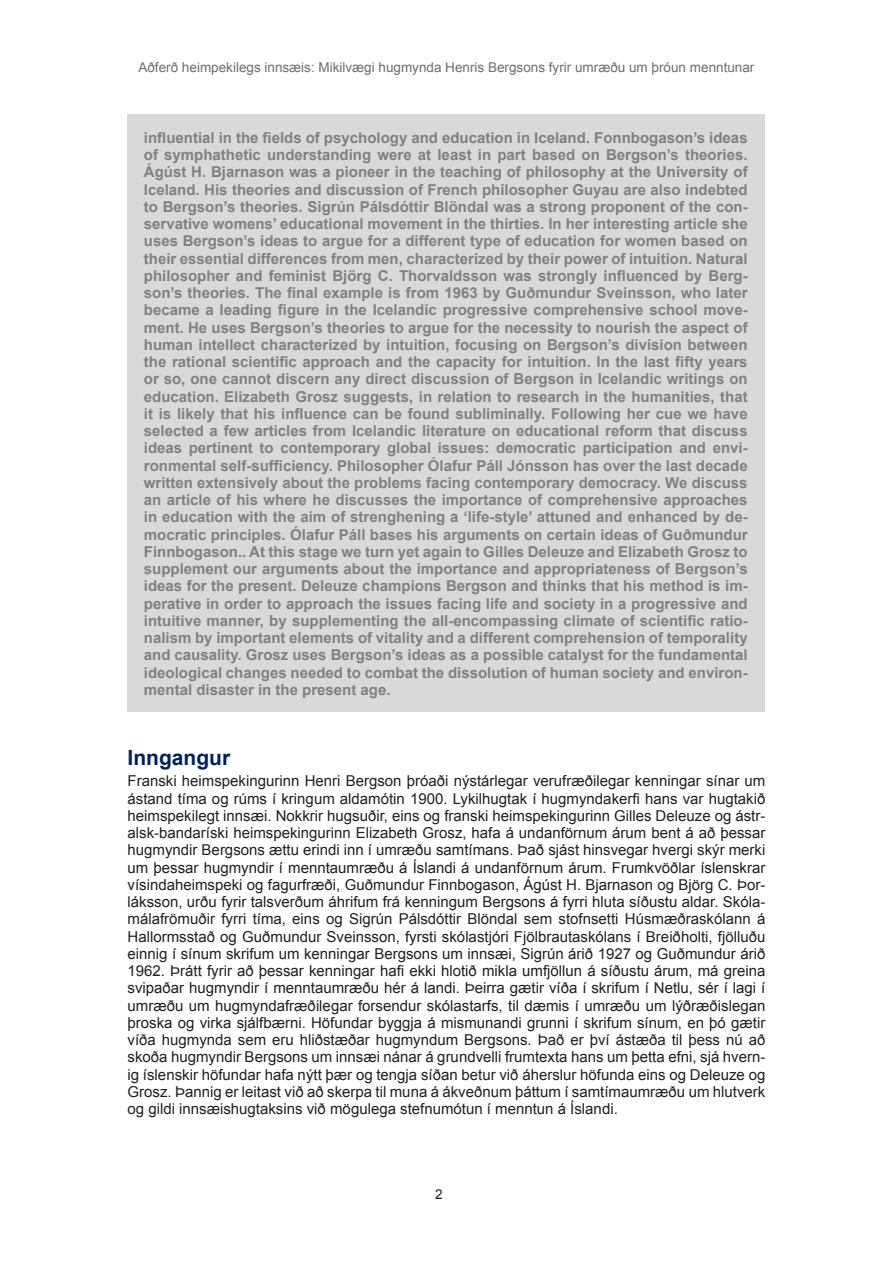
<style>
.page{position:relative;width:893px;height:1263px;background:#fff}
.page>*{position:absolute;margin:0;border:0;box-sizing:border-box;transform-origin:0 0}
._1__stigs_fyrirsögn{font:700 21px "Arial";color:#002060}
.Útdráttur{font:700 15px/17.2px "Arial";color:#808080;text-align:justify}
.texti{font:15px/17.2px "Arial";color:#231f20;text-align:justify}
.t1{font:13.5px "Arial";color:#6c6d70}
.t2{font:13.5px "Arial";color:#231f20}
</style>
<div class="page">
<div style="left:127px;top:115px;width:638px;height:597px;background:#d9d9d9"></div>
<p class="t1" style="left:138px;top:58px;width:617px">Aðferð heimpekilegs innsæis: Mikilvægi hugmynda Henris Bergsons fyrir umræðu um þróun menntunar</p>
<p class="Útdráttur" style="left:144px;top:129px;width:605px">influential in the fields of psychology and education in Iceland. Fonnbogason’s ideas of symphathetic understanding were at least in part based on Bergson’s theories.<br>Ágúst H. Bjarnason was a pioneer in the teaching of philosophy at the University of Iceland. His theories and discussion of French philosopher Guyau are also indebted to Bergson’s theories. Sigrún Pálsdóttir Blöndal was a strong proponent of the con&shy;servative womens’ educational movement in the thirties. In her interesting article she uses Bergson’s ideas to argue for a different type of education for women based on their essential differences from men, characterized by their power of intuition. Natural philosopher and feminist Björg C. Thorvaldsson was strongly influenced by Berg&shy;son’s theories. The final example is from 1963 by Guðmundur Sveinsson, who later became a leading figure in the Icelandic progressive comprehensive school move&shy;ment. He uses Bergson’s theories to argue for the necessity to nourish the aspect of human intellect characterized by intuition, focusing on Bergson’s division between the rational scientific approach and the capacity for intuition. In the last fifty years or so, one cannot discern any direct discussion of Bergson in Icelandic writings on education. Elizabeth Grosz suggests, in relation to research in the humanities, that it is likely that his influence can be found subliminally. Following her cue we have selected a few articles from Icelandic literature on educational reform that discuss ideas pertinent to contemporary global issues: democratic participation and envi&shy;ronmental self-sufficiency. Philosopher Ólafur Páll Jónsson has over the last decade written extensively about the problems facing contemporary democracy. We discuss an article of his where he discusses the importance of comprehensive approaches in education with the aim of strenghening a ‘life-style’ attuned and enhanced by de&shy;mocratic principles. Ólafur Páll bases his arguments on certain ideas of Guðmundur Finnbogason.. At this stage we turn yet again to Gilles Deleuze and Elizabeth Grosz to supplement our arguments about the importance and appropriateness of Bergson’s ideas for the present. Deleuze champions Bergson and thinks that his method is im&shy;perative in order to approach the issues facing life and society in a progressive and intuitive manner, by supplementing the all-encompassing climate of scientific ratio&shy;nalism by important elements of vitality and a different comprehension of temporality and causality. Grosz uses Bergson’s ideas as a possible catalyst for the fundamental ideological changes needed to combat the dissolution of human society and environ&shy;mental disaster in the present age.</p>
<p class="_1__stigs_fyrirsögn" style="left:128px;top:743px;width:104px">Inngangur</p>
<p class="texti" style="left:128px;top:772px;width:639px">Franski heimspekingurinn Henri Bergson þróaði nýstárlegar verufræðilegar kenningar sínar um ástand tíma og rúms í kringum aldamótin 1900. Lykilhugtak í hugmyndakerfi hans var hugtakið heimspekilegt innsæi. Nokkrir hugsuðir, eins og franski heimspekingurinn Gilles Deleuze og ástr&shy;alsk-bandaríski heimspekingurinn Elizabeth Grosz, hafa á undanförnum árum bent á að þessar hugmyndir Bergsons ættu erindi inn í umræðu samtímans. Það sjást hinsvegar hvergi skýr merki um þessar hugmyndir í menntaumræðu á Íslandi á undanförnum árum. Frumkvöðlar íslenskrar vísindaheimspeki og fagurfræði, Guðmundur Finnbogason, Ágúst H. Bjarnason og Björg C. Þor&shy;láksson, urðu fyrir talsverðum áhrifum frá kenningum Bergsons á fyrri hluta síðustu aldar. Skóla&shy;málafrömuðir fyrri tíma, eins og Sigrún Pálsdóttir Blöndal sem stofnsetti Húsmæðraskólann á Hallormsstað og Guðmundur Sveinsson, fyrsti skólastjóri Fjölbrautaskólans í Breiðholti, fjölluðu einnig í sínum skrifum um kenningar Bergsons um innsæi, Sigrún árið 1927 og Guðmundur árið 1962. Þrátt fyrir að þessar kenningar hafi ekki hlotið mikla umfjöllun á síðustu árum, má greina svipaðar hugmyndir í menntaumræðu hér á landi. Þeirra gætir víða í skrifum í Netlu, sér í lagi í umræðu um hugmyndafræðilegar forsendur skólastarfs, til dæmis í umræðu um lýðræðislegan þroska og virka sjálfbærni. Höfundar byggja á mismunandi grunni í skrifum sínum, en þó gætir víða hugmynda sem eru hliðstæðar hugmyndum Bergsons. Það er því ástæða til þess nú að skoða hugmyndir Bergsons um innsæi nánar á grundvelli frumtexta hans um þetta efni, sjá hvern&shy;ig íslenskir höfundar hafa nýtt þær og tengja síðan betur við áherslur höfunda eins og Deleuze og Grosz. Þannig er leitast við að skerpa til muna á ákveðnum þáttum í samtímaumræðu um hlutverk og gildi innsæishugtaksins við mögulega stefnumótun í menntun á Íslandi.</p>
<p class="t2" style="left:435px;top:1186px;width:9px">2</p>
</div>
